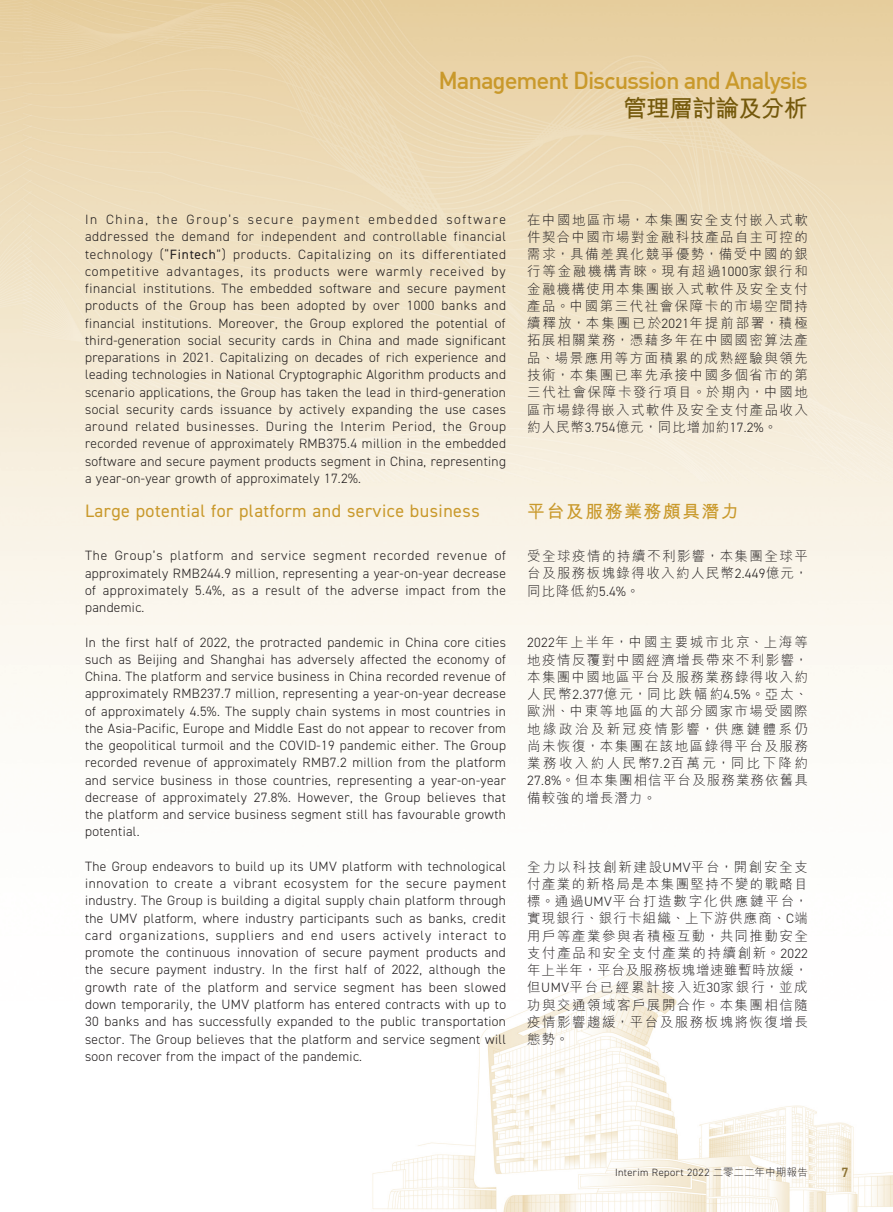
<style>
.page{position:relative;width:893px;height:1212px;background:#fff}
.page>*{position:absolute;margin:0;border:0;box-sizing:border-box;transform-origin:0 0}
.t1{font:500 24px "DIN";letter-spacing:-.045em;color:#c9992b}
.t2{font:700 24px "M Hei HK";letter-spacing:-.04em;color:#74590c}
.t3{font:18px "DIN2014";letter-spacing:.025em;color:#c9992b}
.t4{font:700 18px "M Hei HK";letter-spacing:.075em;color:#c9992b}
.t5{font:300 13.5px/17.2px "DIN2014";letter-spacing:.025em;color:#231f20;text-align:justify}
.t6{font:300 13.5px/17.2px "M Hei HK";letter-spacing:.11em;color:#231f20;text-align:justify}
.t7{font:600 13.5px "DIN2014";color:#8b7132}
.t8{font:300 10.5px "DIN2014";letter-spacing:.04em;color:#231f20}
.s1{font-weight:400}
.s2{font-family:"DIN2014"}
.s3{font-family:"M Hei HK"}
</style>
<div class="page">
<img style="left:0;top:0;width:893px;height:1212px">
<h1 class="t1" style="left:438px;top:65px;width:371px">Management Discussion and Analysis</h1>
<h1 class="t2" style="left:623px;top:91px;width:186px">管理層討論及分析</h1>
<p class="t5" style="left:85px;top:211px;width:423px">In China, the Group’s secure payment embedded software addressed the demand for independent and controllable financial technology (“<span class="s1">Fintech</span>”) products. Capitalizing on its differentiated competitive advantages, its products were warmly received by financial institutions. The embedded software and secure payment products of the Group has been adopted by over 1000 banks and financial institutions. Moreover, the Group explored the potential of third-generation social security cards in China and made significant preparations in 2021. Capitalizing on decades of rich experience and leading technologies in National Cryptographic Algorithm products and scenario applications, the Group has taken the lead in third-generation social security cards issuance by actively expanding the use cases around related businesses. During the Interim Period, the Group recorded revenue of approximately RMB375.4 million in the embedded software and secure payment products segment in China, representing a year-on-year growth of approximately 17.2%.</p>
<h2 class="t3" style="left:85px;top:500px;width:396px">Large potential for platform and service business</h2>
<p class="t5" style="left:85px;top:547px;width:423px">The Group’s platform and service segment recorded revenue of approximately RMB244.9 million, representing a year-on-year decrease of approximately 5.4%, as a result of the adverse impact from the pandemic.</p>
<p class="t5" style="left:85px;top:633px;width:422px">In the first half of 2022, the protracted pandemic in China core cities such as Beijing and Shanghai has adversely affected the economy of China. The platform and service business in China recorded revenue of approximately RMB237.7 million, representing a year-on-year decrease of approximately 4.5%. The supply chain systems in most countries in the Asia-Pacific, Europe and Middle East do not appear to recover from the geopolitical turmoil and the COVID-19 pandemic either. The Group recorded revenue of approximately RMB7.2 million from the platform and service business in those countries, representing a year-on-year decrease of approximately 27.8%. However, the Group believes that the platform and service business segment still has favourable growth potential.</p>
<p class="t5" style="left:85px;top:858px;width:423px">The Group endeavors to build up its UMV platform with technological innovation to create a vibrant ecosystem for the secure payment industry. The Group is building a digital supply chain platform through the UMV platform, where industry participants such as banks, credit card organizations, suppliers and end users actively interact to promote the continuous innovation of secure payment products and the secure payment industry. In the first half of 2022, although the growth rate of the platform and service segment has been slowed down temporarily, the UMV platform has entered contracts with up to 30 banks and has successfully expanded to the public transportation sector. The Group believes that the platform and service segment will soon recover from the impact of the pandemic.</p>
<p class="t6" style="left:527px;top:211px;width:282px">在中國地區市場，本集團安全支付嵌入式軟件契合中國市場對金融科技產品自主可控的需求，具備差異化競爭優勢，備受中國的銀行等金融機構青睞。現有超過<span class="s2">1000</span>家銀行和金融機構使用本集團嵌入式軟件及安全支付產品。中國第三代社會保障卡的市場空間持續釋放，本集團已於<span class="s2">2021</span>年提前部署，積極拓展相關業務，憑藉多年在中國國密算法產品、場景應用等方面積累的成熟經驗與領先技術，本集團已率先承接中國多個省市的第三代社會保障卡發行項目。於期內，中國地區市場錄得嵌入式軟件及安全支付產品收入約人民幣<span class="s2">3.754</span>億元，同比增加約<span class="s2">17.2%</span>。</p>
<h2 class="t4" style="left:527px;top:498px;width:213px">平台及服務業務頗具潛力</h2>
<p class="t6" style="left:527px;top:547px;width:282px">受全球疫情的持續不利影響，本集團全球平台及服務板塊錄得收入約人民幣<span class="s2">2.449</span>億元，同比降低約<span class="s2">5.4%</span>。</p>
<p class="t6" style="left:527px;top:633px;width:282px"><span class="s2">2022</span>年上半年，中國主要城市北京、上海等地疫情反覆對中國經濟增長帶來不利影響，本集團中國地區平台及服務業務錄得收入約人民幣<span class="s2">2.377</span>億元，同比跌幅約<span class="s2">4.5%</span>。亞太、歐洲、中東等地區的大部分國家市場受國際地緣政治及新冠疫情影響，供應鏈體系仍尚未恢復，本集團在該地區錄得平台及服務業務收入約人民幣<span class="s2">7.2</span>百萬元，同比下降約<span class="s2">27.8%</span>。但本集團相信平台及服務業務依舊具備較強的增長潛力。</p>
<p class="t6" style="left:527px;top:858px;width:282px">全力以科技創新建設<span class="s2">UMV</span>平台，開創安全支付產業的新格局是本集團堅持不變的戰略目標。通過<span class="s2">UMV</span>平台打造數字化供應鏈平台，實現銀行、銀行卡組織、上下游供應商、<span class="s2">C</span>端用戶等產業參與者積極互動，共同推動安全支付產品和安全支付產業的持續創新。<span class="s2">2022</span>年上半年，平台及服務板塊增速雖暫時放緩，但<span class="s2">UMV</span>平台已經累計接入近<span class="s2">30</span>家銀行，並成功與交通領域客戶展開合作。本集團相信隨疫情影響趨緩，平台及服務板塊將恢復增長態勢。</p>
<p class="t8" style="left:615px;top:1166px;width:194px">Interim Report 2022 <span class="s3">二零二二年中期報告</span></p>
<p class="t7" style="left:842px;top:1163px;width:9px">7</p>
</div>
